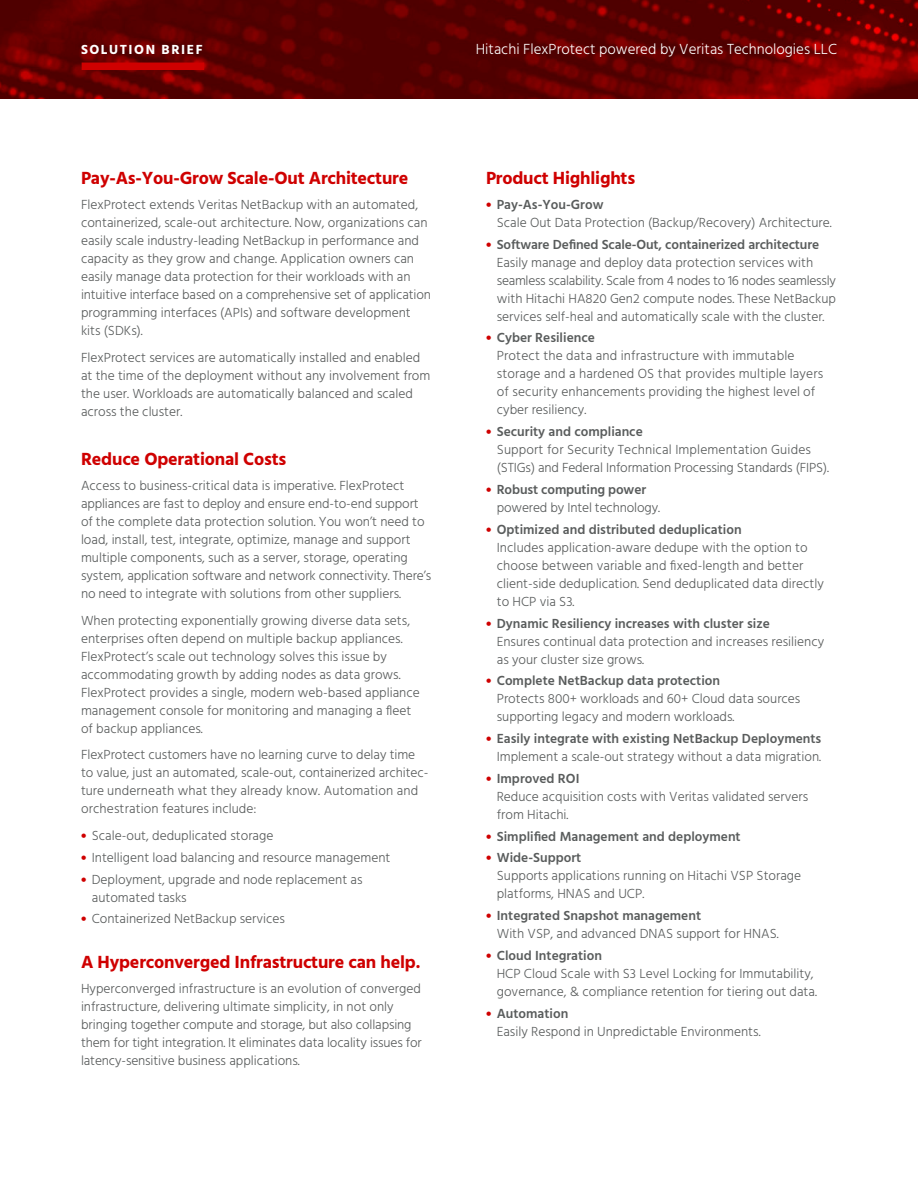
<style>
.page{position:relative;width:918px;height:1188px;background:#fff}
.page>*{position:absolute;margin:0;border:0;box-sizing:border-box;transform-origin:0 0}
.SubHead_Bold_Red{font:700 18px "Hind";letter-spacing:-.01em;color:#cf0000}
.t1{font:300 15px "Hind";color:#fff}
.t2{font:300 13.5px/18px "Hind";color:#595c5c}
.t3{font:600 13.5px "Hind";color:#595c5c}
.t4{font:700 13.5px "Hind";letter-spacing:.115em;color:#fff}
.s1{font-family:"N Haas Grotesk DS Pro 95 Blk";font-weight:400;color:#cf0000}
.s2{font-weight:600}
</style>
<div class="page">
<img style="left:0;top:0;width:918px;height:98px">
<div style="left:82px;top:63px;width:122px;height:7px;background:#cf0000"></div>
<p class="t4" style="left:81px;top:41px;width:123px">SOLUTION BRIEF</p>
<p class="t1" style="left:476px;top:39px;width:363px">Hitachi FlexProtect powered by Veritas Technologies LLC</p>
<p class="SubHead_Bold_Red" style="left:81px;top:167px;width:329px">Pay-As-You-Grow Scale-Out Architecture</p>
<p class="t2" style="left:81px;top:196px;width:351px">FlexProtect extends Veritas NetBackup with an automated, containerized, scale-out architecture. Now, organizations can easily scale industry-leading NetBackup in performance and capacity as they grow and change. Application owners can easily manage data protection for their workloads with an intuitive interface based on a comprehensive set of application programming interfaces (APIs) and software development kits (SDKs).</p>
<p class="t2" style="left:81px;top:349px;width:351px">FlexProtect services are automatically installed and enabled at the time of the deployment without any involvement from the user. Workloads are automatically balanced and scaled across the cluster.</p>
<p class="SubHead_Bold_Red" style="left:81px;top:449px;width:207px">Reduce Operational Costs</p>
<p class="t2" style="left:81px;top:477px;width:352px">Access to business-critical data is imperative. FlexProtect appliances are fast to deploy and ensure end-to-end support of the complete data protection solution. You won’t need to load, install, test, integrate, optimize, manage and support multiple components, such as a server, storage, operating system, application software and network connectivity. There’s no need to integrate with solutions from other suppliers.</p>
<p class="t2" style="left:81px;top:612px;width:340px">When protecting exponentially growing diverse data sets, enterprises often depend on multiple backup appliances.<br>FlexProtect’s scale out technology solves this issue by accommodating growth by adding nodes as data grows.<br>FlexProtect provides a single, modern web-based appliance management console for monitoring and managing a fleet of backup appliances.</p>
<p class="t2" style="left:81px;top:747px;width:349px">FlexProtect customers have no learning curve to delay time to value, just an automated, scale-out, containerized architec&shy;ture underneath what they already know. Automation and orchestration features include:</p>
<p class="t2" style="left:81px;top:827px;width:194px"><span class="s1">•</span> Scale-out, deduplicated storage</p>
<p class="t2" style="left:81px;top:849px;width:311px"><span class="s1">•</span> Intelligent load balancing and resource management</p>
<p class="t2" style="left:92px;top:871px;width:272px;text-indent:-11px"><span class="s1">•</span> Deployment, upgrade and node replacement as automated tasks</p>
<p class="t2" style="left:81px;top:911px;width:206px"><span class="s1">•</span> Containerized NetBackup services</p>
<p class="SubHead_Bold_Red" style="left:81px;top:952px;width:341px">A Hyperconverged Infrastructure can help.</p>
<p class="t2" style="left:81px;top:980px;width:342px">Hyperconverged infrastructure is an evolution of converged infrastructure, delivering ultimate simplicity, in not only bringing together compute and storage, but also collapsing them for tight integration. It eliminates data locality issues for latency-sensitive business applications.</p>
<p class="SubHead_Bold_Red" style="left:486px;top:167px;width:151px">Product Highlights</p>
<p class="t2" style="left:497px;top:196px;width:336px;text-indent:-11px"><span class="s1">•</span> <span class="s2">Pay-As-You-Grow<br></span>Scale Out Data Protection (Backup/Recovery) Architecture.</p>
<p class="t2" style="left:497px;top:236px;width:341px;text-indent:-11px"><span class="s1">•</span> <span class="s2">Software Defined Scale-Out, containerized architecture </span>Easily manage and deploy data protection services with seamless scalability. Scale from 4 nodes to 16 nodes seamlessly with Hitachi HA820 Gen2 compute nodes. These NetBackup services self-heal and automatically scale with the cluster.</p>
<p class="t2" style="left:497px;top:330px;width:328px;text-indent:-11px"><span class="s1">•</span> <span class="s2">Cyber Resilience<br></span>Protect the data and infrastructure with immutable storage and a hardened OS that provides multiple layers of security enhancements providing the highest level of cyber resiliency.</p>
<p class="t2" style="left:497px;top:423px;width:334px;text-indent:-11px"><span class="s1">•</span> <span class="s2">Security and compliance<br></span>Support for Security Technical Implementation Guides (STIGs) and Federal Information Processing Standards (FIPS).</p>
<p class="t2" style="left:497px;top:481px;width:165px;text-indent:-11px"><span class="s1">•</span> <span class="s2">Robust computing power </span>powered by Intel technology.</p>
<p class="t2" style="left:497px;top:521px;width:329px;text-indent:-11px"><span class="s1">•</span> <span class="s2">Optimized and distributed deduplication<br></span>Includes application-aware dedupe with the option to choose between variable and fixed-length and better client-side deduplication. Send deduplicated data directly to HCP via S3.</p>
<p class="t2" style="left:497px;top:615px;width:329px;text-indent:-11px"><span class="s1">•</span> <span class="s2">Dynamic Resiliency increases with cluster size<br></span>Ensures continual data protection and increases resiliency as your cluster size grows.</p>
<p class="t2" style="left:497px;top:673px;width:305px;text-indent:-11px"><span class="s1">•</span> <span class="s2">Complete NetBackup data protection<br></span>Protects 800+ workloads and 60+ Cloud data sources supporting legacy and modern workloads.</p>
<p class="t2" style="left:486px;top:730px;width:337px;text-align:right"><span class="s1">•</span> <span class="s2">Easily integrate with existing NetBackup Deployments<br></span>Implement a scale-out strategy without a data migration.</p>
<p class="t2" style="left:497px;top:770px;width:313px;text-indent:-11px"><span class="s1">•</span> <span class="s2">Improved ROI<br></span>Reduce acquisition costs with Veritas validated servers from Hitachi.</p>
<p class="t3" style="left:486px;top:827px;width:256px"><span class="s1">•</span> Simplified Management and deployment</p>
<p class="t2" style="left:497px;top:850px;width:306px;text-indent:-11px"><span class="s1">•</span> <span class="s2">Wide-Support<br></span>Supports applications running on Hitachi VSP Storage platforms, HNAS and UCP.</p>
<p class="t2" style="left:497px;top:907px;width:283px;text-indent:-11px"><span class="s1">•</span> <span class="s2">Integrated Snapshot management<br></span>With VSP, and advanced DNAS support for HNAS.</p>
<p class="t2" style="left:497px;top:947px;width:322px;text-indent:-11px"><span class="s1">•</span> <span class="s2">Cloud Integration<br></span>HCP Cloud Scale with S3 Level Locking for Immutability, governance, &amp; compliance retention for tiering out data.</p>
<p class="t2" style="left:497px;top:1005px;width:265px;text-indent:-11px"><span class="s1">•</span> <span class="s2">Automation<br></span>Easily Respond in Unpredictable Environments.</p>
</div>
